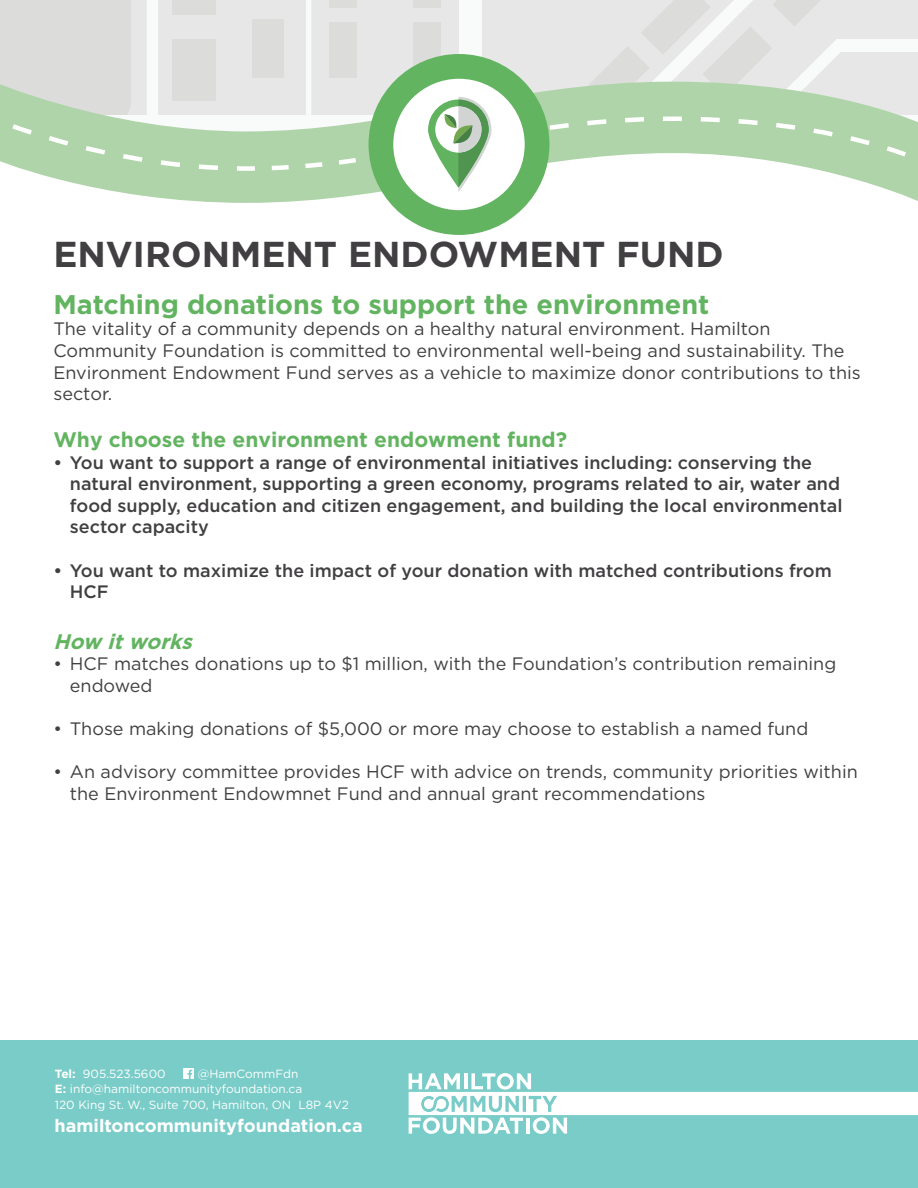
<style>
.page{position:relative;width:918px;height:1188px;background:#fff}
.page>*{position:absolute;margin:0;border:0;box-sizing:border-box;transform-origin:0 0}
.t1{font:700 36px "Gotham";color:#413f41}
.t2{font:700 27px "Gotham";color:#63b461}
.t3{font:700 21px "Gotham";color:#63b461}
.t4{font:italic 700 21px "Gotham";color:#63b461}
.t5{font:18px/21.6px "Gotham";color:#413f41}
.t6{font:500 18px/21.6px "Gotham";color:#413f41}
.t7{font:700 18px "Gotham";color:#fff}
.t8{font:11.85px/15.6px "Gotham";color:#fff}
.s1{font-weight:700}
</style>
<div class="page">
<svg style="left:119px;top:192px;width:799px;height:14px"></svg>
<div style="left:369px;top:54px;width:180px;height:181px;background:#63b461;border-radius:50%"></div>
<div style="left:393px;top:79px;width:132px;height:131px;background:#fff;border-radius:50%"></div>
<svg style="left:0;top:0;width:918px;height:192px"></svg>
<div style="left:0;top:1040px;width:918px;height:148px;background:#7accc8"></div>
<svg style="left:409px;top:1073px;width:509px;height:61px"></svg>
<svg style="left:183px;top:1068px;width:11px;height:11px"></svg>
<p class="t1" style="left:53px;top:234px;width:672px">ENVIRONMENT ENDOWMENT FUND</p>
<p class="t2" style="left:53px;top:289px;width:658px">Matching donations to support the environment</p>
<p class="t5" style="left:53px;top:318px;width:809px">The vitality of a community depends on a healthy natural environment. Hamilton Community Foundation is committed to environmental well-being and sustainability. The Environment Endowment Fund serves as a vehicle to maximize donor contributions to this sector.</p>
<p class="t3" style="left:53px;top:428px;width:515px">Why choose the environment endowment fund?</p>
<p class="t6" style="left:70px;top:451px;width:774px;text-indent:-17px">• You want to support a range of environmental initiatives including: conserving the natural environment, supporting a green economy, programs related to air, water and food supply, education and citizen engagement, and building the local environmental sector capacity</p>
<p class="t6" style="left:70px;top:559px;width:763px;text-indent:-17px">• You want to maximize the impact of your donation with matched contributions from<br>HCF</p>
<p class="t4" style="left:53px;top:629px;width:146px">How itworks</p>
<p class="t5" style="left:70px;top:653px;width:768px;text-indent:-17px">• HCF matches donations up to $1 million, with the Foundation’s contribution remaining endowed</p>
<p class="t5" style="left:53px;top:718px;width:756px">• Those making donations of $5,000 or more may choose to establish a named fund</p>
<p class="t5" style="left:70px;top:761px;width:789px;text-indent:-17px">• An advisory committee provides HCF with advice on trends, community priorities within the Environment Endowmnet Fund and annual grant recommendations</p>
<p class="t8" style="left:55px;top:1065px;width:112px"><span class="s1">Tel:</span> 905.523.5600</p>
<p class="t8" style="left:198px;top:1065px;width:102px">@HamCommFdn</p>
<p class="t8" style="left:55px;top:1081px;width:295px"><span class="s1">E:</span> info@hamiltoncommunityfoundation.ca<br>120 King St. W., Suite 700, Hamilton, ON L8P 4V2</p>
<p class="t7" style="left:55px;top:1116px;width:310px">hamiltoncommunityfoundation.ca</p>
</div>
